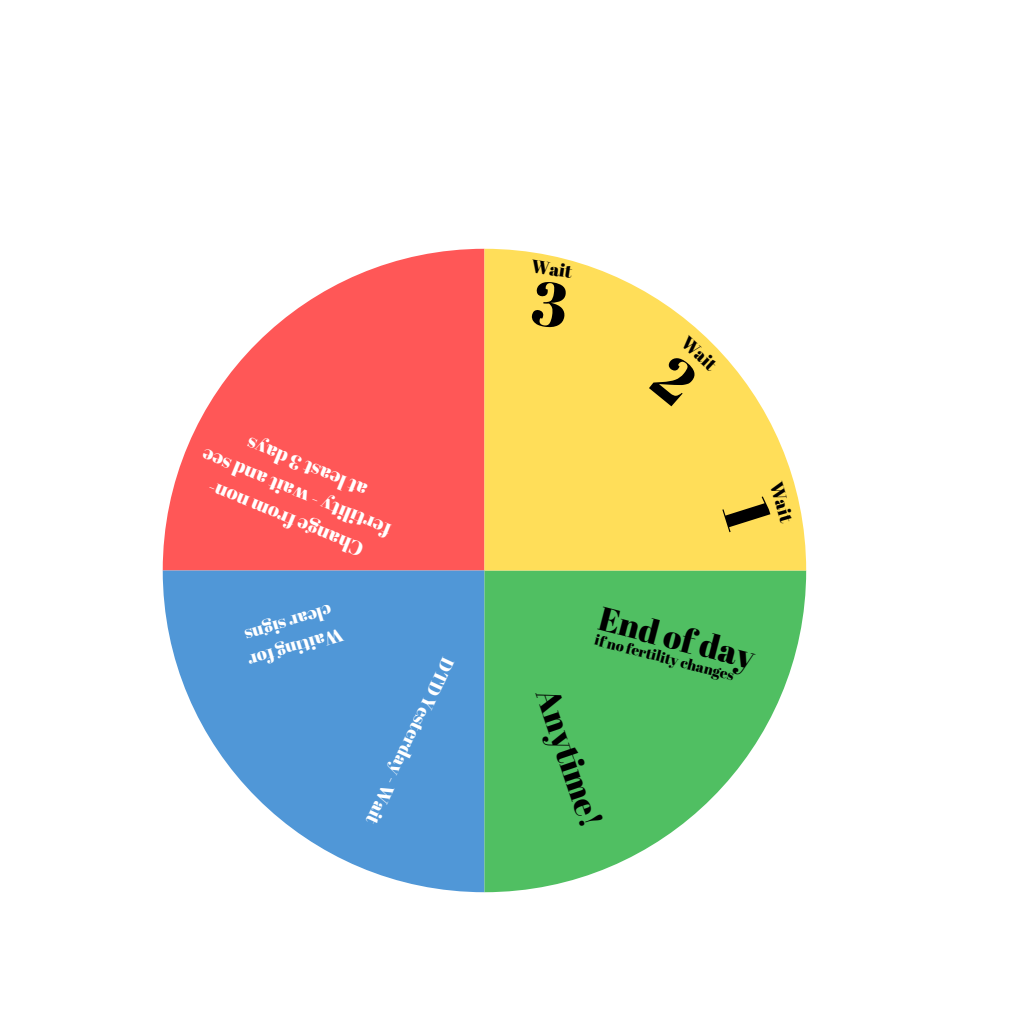
<style>
.page{position:relative;width:1013px;height:1013px;background:#fff}
.page>*{position:absolute;margin:0;border:0;box-sizing:border-box;transform-origin:0 0}
.t1{font:33.38px "Abril Fatface";color:#000}
.t2{font:20.12px/27.4px "Abril Fatface";color:#fff}
.t3{font:18.38px "Abril Fatface";color:#fff}
.t4{font:18.12px "Abril Fatface";color:#fff}
.t5{font:18.12px "Abril Fatface";color:#000}
.t6{font:14.62px "Abril Fatface";color:#000}
</style>
<div class="page">
<svg style="left:163px;top:249px;width:321px;height:321px;fill:#ff5757"></svg>
<svg style="left:163px;top:570px;width:321px;height:322px;fill:#5097d7"></svg>
<svg style="left:484px;top:570px;width:322px;height:322px;fill:#50bf62"></svg>
<svg style="left:484px;top:249px;width:322px;height:321px;fill:#ffde59"></svg>
<div style="left:648px;top:353px;width:52px;height:54px;background:#ffde59"></div>
<div style="left:530px;top:279px;width:39px;height:50px;background:#ffde59"></div>
<div style="left:722px;top:495px;width:50px;height:37px;background:#ffde59"></div>
<svg style="left:335px;top:534px;width:17px;height:19px"></svg>
<svg style="left:264px;top:648px;width:12px;height:16px"></svg>
<p class="t2" style="left:350px;top:530px;width:133px;text-align:right;rotate:-158deg">d<br>ta el sa 3t ad sy</p>
<p class="t2" style="left:374px;top:570px;width:203px;text-indent:154px;rotate:-158deg">on<br>ef tr l i t i y w- ia at n es e</p>
<p class="t2" style="left:357px;top:563px;width:168px;rotate:-158deg">C na eg r f mo n -</p>
<p class="t3" style="left:335px;top:622px;width:91px;rotate:163deg">elc ra gis n s</p>
<p class="t3" style="left:346px;top:646px;width:99px;rotate:163deg">W ia nit g ro</p>
<p class="t4" style="left:460px;top:664px;width:183px;rotate:115deg">DTD Yesterday W- ait</p>
<p class="t5" style="left:533px;top:253px;width:43px;rotate:9deg">Wait</p>
<p class="t5" style="left:692px;top:330px;width:43px;rotate:43deg">Wait</p>
<p class="t5" style="left:788px;top:478px;width:43px;rotate:74deg">Wait</p>
<p class="t1" style="left:606px;top:594px;width:161px;rotate:15deg">End of day</p>
<p class="t1" style="left:568px;top:682px;width:146px;rotate:71deg">Anytime!</p>
<p class="t6" style="left:598px;top:629px;width:145px;rotate:15deg">if no fertility changes</p>
</div>
